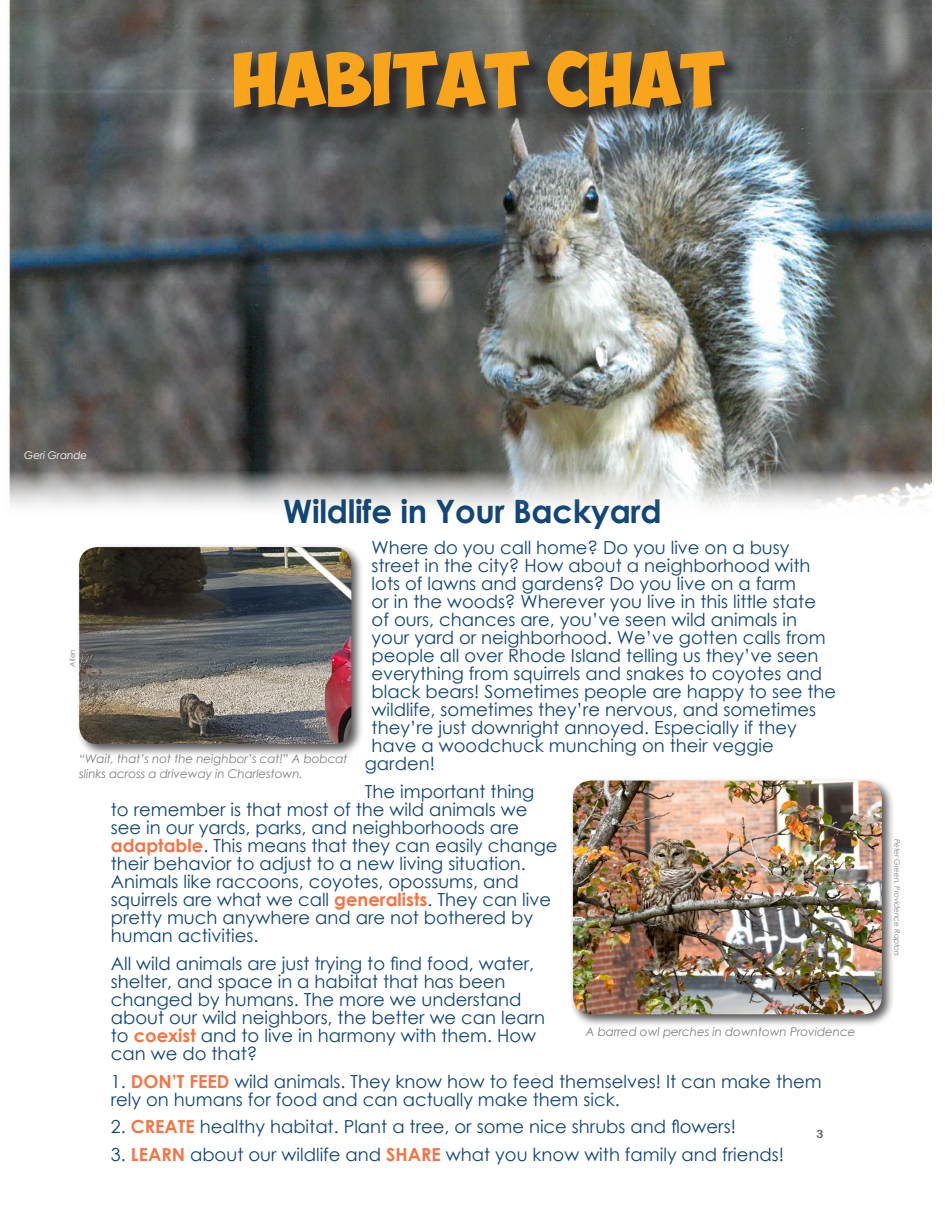
<style>
.page{position:relative;width:945px;height:1215px;background:#fff}
.page>*{position:absolute;margin:0;border:0;box-sizing:border-box;transform-origin:0 0}
.t1{font:700 54px "Obelix Pro";color:#f9a51b}
.t2{font:700 32.25px "Century Gothic";letter-spacing:-.01em;color:#114676}
.t3{font:18px/18px "Century Gothic";color:#114676}
.t4{font:italic 12px/15px "Century Gothic";letter-spacing:-.01em;color:#808080}
.t5{font:600 12px "Franklin Gothic";color:#6c6d70}
.t6{font:italic 10.5px "Century Gothic";letter-spacing:-.01em;color:#fff}
.t7{font:italic 7.5px "Century Gothic";letter-spacing:-.01em;color:#808080}
.s1{font-weight:700;color:#f37546}
</style>
<div class="page">
<img style="left:6px;top:0;width:926px;height:508px">
<div style="left:236px;top:53px;width:507px;height:74px;background:#231f20;opacity:.75"></div>
<div style="left:76px;top:544px;width:288px;height:213px;background:#231f20;opacity:.75"></div>
<img style="left:79px;top:547px;width:272px;height:197px">
<div style="left:569px;top:777px;width:326px;height:250px;background:#231f20;opacity:.75"></div>
<img style="left:573px;top:781px;width:309px;height:233px">
<p class="t1" style="left:233px;top:57px;width:493px">HABITAT CHAT</p>
<p class="t6" style="left:24px;top:448px;width:65px">Geri Grande</p>
<p class="t2" style="left:283px;top:487px;width:380px">Wildlife in Your Backyard</p>
<p class="t3" style="left:372px;top:539px;width:419px">Where do you call home? Do you live on a busy</p>
<p class="t3" style="left:372px;top:557px;width:441px">street in the city? How about a neighborhood with</p>
<p class="t3" style="left:372px;top:575px;width:426px">lots of lawns and gardens? Do you live on a farm</p>
<p class="t3" style="left:372px;top:593px;width:446px">or in the woods? Wherever you live in this little state</p>
<p class="t3" style="left:372px;top:611px;width:427px">of ours, chances are, you’ve seen wild animals in</p>
<p class="t3" style="left:372px;top:629px;width:455px">your yard or neighborhood. We’ve gotten calls from</p>
<p class="t3" style="left:372px;top:647px;width:448px">people all over Rhode Island telling us they’ve seen</p>
<p class="t3" style="left:372px;top:665px;width:452px">everything from squirrels and snakes to coyotes and</p>
<p class="t3" style="left:372px;top:683px;width:466px">black bears! Sometimes people are happy to see the</p>
<p class="t3" style="left:372px;top:701px;width:446px">wildlife, sometimes they’re nervous, and sometimes</p>
<p class="t3" style="left:372px;top:719px;width:427px">they’re just downright annoyed. Especially if they</p>
<p class="t3" style="left:372px;top:737px;width:404px">have a woodchuck munching on their veggie</p>
<p class="t3" style="left:365px;top:755px;width:72px">garden!</p>
<p class="t3" style="left:111px;top:782px;width:448px;text-indent:254px">The important thing<br>to remember is that most of the wild animals we see in our yards, parks, and neighborhoods are <span class="s1">adaptable</span>. This means that they can easily change their behavior to adjust to a new living situation.<br>Animals like raccoons, coyotes, opossums, and squirrels are what we call <span class="s1">generalists</span>. They can live pretty much anywhere and are not bothered by human activities.</p>
<p class="t3" style="left:111px;top:954px;width:436px">All wild animals are just trying to find food, water, shelter, and space in a habitat that has been changed by humans. The more we understand about our wild neighbors, the better we can learn to <span class="s1">coexist</span> and to live in harmony with them. How can we do that?</p>
<p class="t3" style="left:111px;top:1072px;width:712px">1. <span class="s1">DON’T FEED</span> wild animals. They know how to feed themselves! It can make them rely on humans for food and can actually make them sick.</p>
<p class="t3" style="left:111px;top:1118px;width:627px">2. <span class="s1">CREATE</span> healthy habitat. Plant a tree, or some nice shrubs and flowers!</p>
<p class="t3" style="left:111px;top:1145px;width:675px">3. <span class="s1">LEARN</span> about our wildlife and <span class="s1">SHARE</span> what you know with family and friends!</p>
<p class="t7" style="left:67px;top:667px;width:19px;rotate:-90deg">Allen</p>
<p class="t4" style="left:79px;top:751px;width:270px">“Wait, that’s not the neighbor’s cat!” A bobcat slinks across a driveway in Charlestown.</p>
<p class="t4" style="left:586px;top:1024px;width:271px">A barred owl perches in downtown Providence</p>
<p class="t5" style="left:816px;top:1127px;width:9px">3</p>
<p class="t7" style="left:903px;top:839px;width:119px;rotate:90deg">Peter Green, Providence Raptors</p>
</div>
